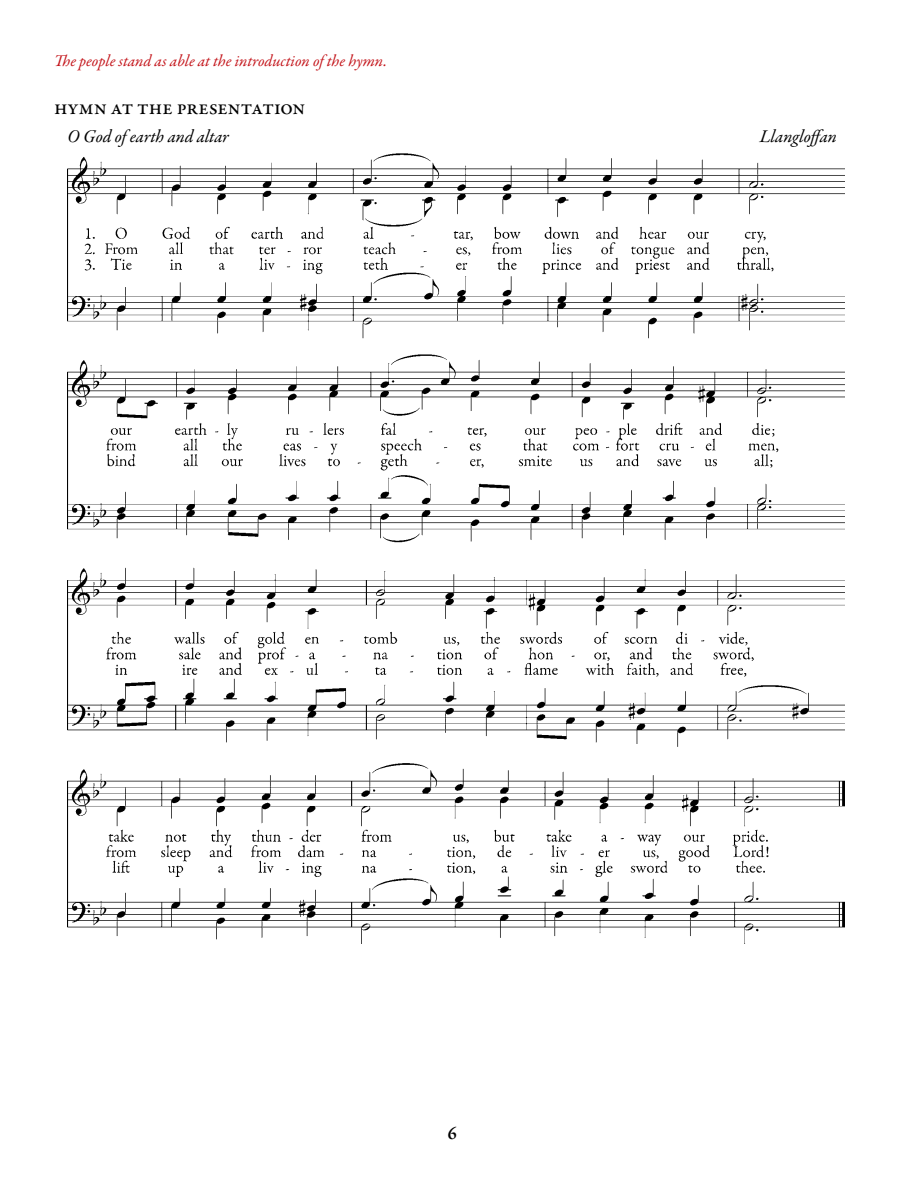
<style>
.page{position:relative;width:918px;height:1188px;background:#fff}
.page>*{position:absolute;margin:0;border:0;box-sizing:border-box;transform-origin:0 0}
.t1{font:500 21px "Garamond Premr Pro";letter-spacing:-.005em;color:#000}
.t2{font:italic 18px "Garamond Premr Pro";color:#000}
.t3{font:600 18px "Garamond Premr Pro";color:#000}
.t4{font:italic 16.5px "Garamond Premr Pro";letter-spacing:-.005em;color:#c4161c}
</style>
<div class="page">
<img style="left:68px;top:153px;width:776px;height:790px">
<p class="t4" style="left:54px;top:50px;width:335px">The people stand as able at the introduction of the hymn.</p>
<p class="t1" style="left:54px;top:95px;width:253px">hymn at the presentation</p>
<p class="t2" style="left:68px;top:125px;width:163px">O God of earth and altar</p>
<p class="t2" style="left:760px;top:125px;width:79px">Llangloffan</p>
<p class="t3" style="left:448px;top:1122px;width:10px">6</p>
</div>
